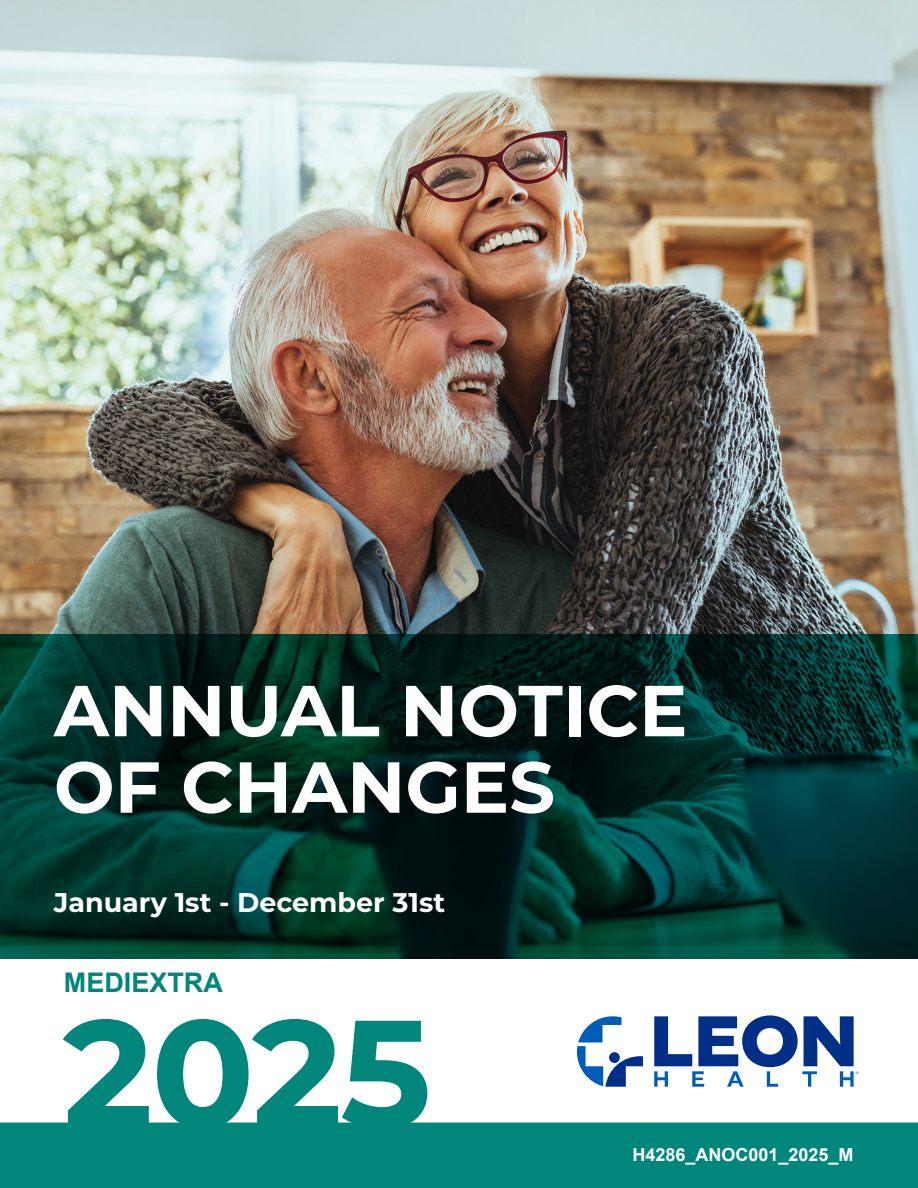
<style>
.page{position:relative;width:918px;height:1188px;background:#fff}
.page>*{position:absolute;margin:0;border:0;box-sizing:border-box;transform-origin:0 0}
.t1{font:700 72px/76.5px "Montserrat";color:#fff}
.t2{font:700 27px "Montserrat";color:#fff}
.t3{font:700 27px "Arial";color:#00867b}
.t4{font:700 18px "Arial";color:#fff}
</style>
<div class="page">
<img style="left:0;top:0;width:918px;height:634px">
<div style="left:0;top:1123px;width:918px;height:65px;background:#00867b"></div>
<svg style="left:0;top:634px;width:918px;height:325px;background:#002d27"></svg>
<svg style="left:577px;top:1016px;width:66px;height:71px"></svg>
<div style="left:609px;top:1052px;width:11px;height:11px;background:#002f87;border-radius:50%"></div>
<svg style="left:654px;top:1015px;width:205px;height:72px"></svg>
<svg style="left:62px;top:1019px;width:88px;height:109px"></svg>
<svg style="left:156px;top:1019px;width:272px;height:111px"></svg>
<h1 class="t1" style="left:54px;top:669px;width:635px">ANNUAL NOTICE<br>OF CHANGES</h1>
<p class="t2" style="left:54px;top:883px;width:393px">January 1st - December 31st</p>
<p class="t3" style="left:64px;top:964px;width:161px">MEDIEXTRA</p>
<p class="t4" style="left:632px;top:1143px;width:223px">H4286_ANOC001_2025_M</p>
</div>
